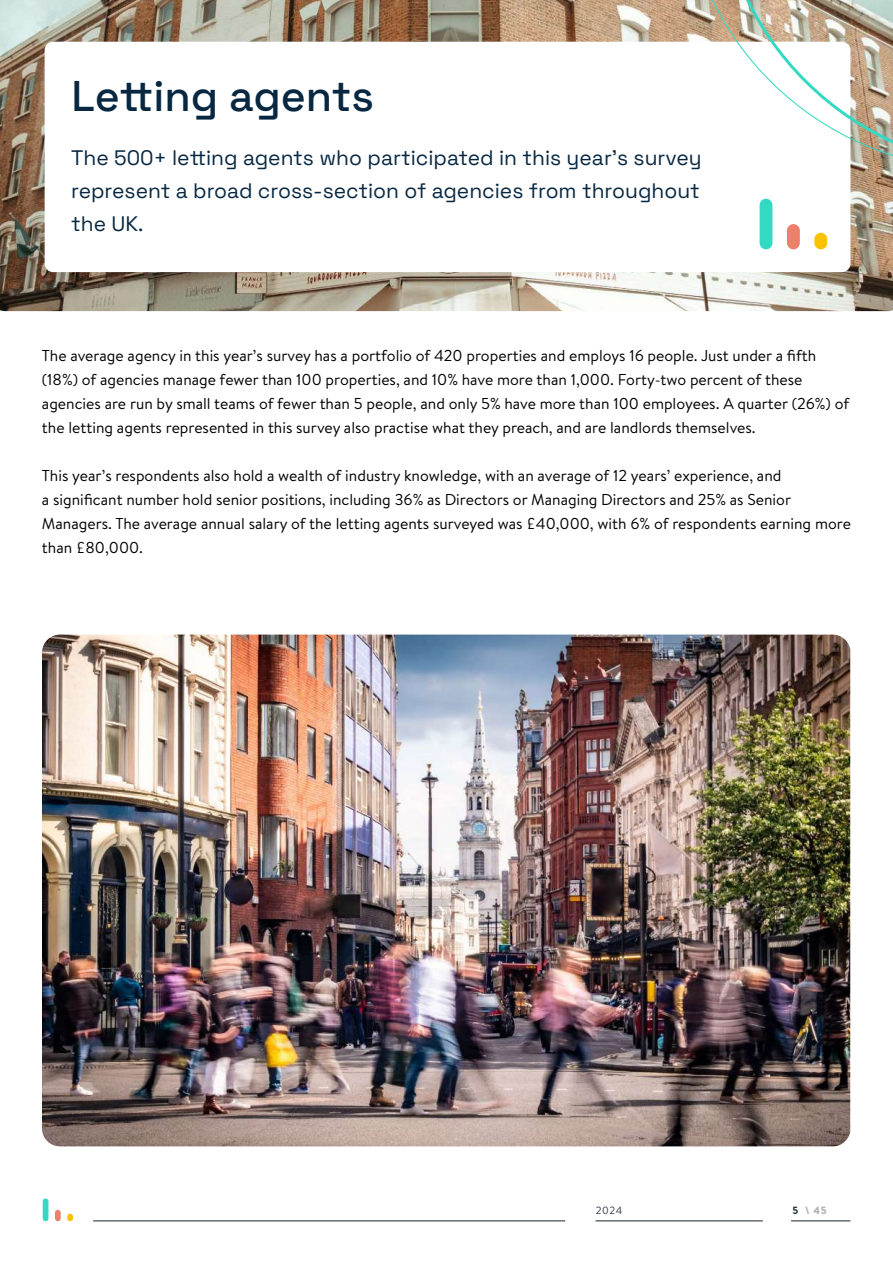
<style>
.page{position:relative;width:893px;height:1263px;background:#fff}
.page>*{position:absolute;margin:0;border:0;box-sizing:border-box;transform-origin:0 0}
.t1{font:300 42.9px "Space Grotesk";color:#082842}
.t2{font:300 21px/33px "Space Grotesk";color:#082842;text-align:justify}
.t3{font:15.75px/24px "Brandon Text";color:#000}
.t4{font:10.5px "Brandon Text";color:#2f3c43}
.t5{font:900 10.5px "Brandon Text";color:#acb1b4}
.s1{color:#2f3c43}
</style>
<div class="page">
<hr style="left:93px;top:1220px;width:472px;height:1px;background:#2f3c43">
<hr style="left:791px;top:1220px;width:59px;height:1px;background:#2f3c43">
<hr style="left:596px;top:1220px;width:167px;height:1px;background:#2f3c43">
<div style="left:43px;top:1198px;width:5px;height:23px;background:#33d9c2;border-radius:3px"></div>
<div style="left:55px;top:1210px;width:6px;height:11px;background:#ed806b;border-radius:3px"></div>
<div style="left:67px;top:1214px;width:6px;height:7px;background:#fac200;border-radius:3px"></div>
<img style="left:0;top:0;width:893px;height:311px">
<div style="left:45px;top:42px;width:805px;height:230px;background:#fff;border-radius:9px"></div>
<div style="left:760px;top:199px;width:12px;height:50px;background:#33d9c2;border-radius:6px"></div>
<div style="left:787px;top:224px;width:13px;height:25px;background:#ed806b;border-radius:6px"></div>
<div style="left:814px;top:233px;width:13px;height:16px;background:#fac200;border-radius:6px"></div>
<svg style="left:682px;top:0;width:211px;height:171px"></svg>
<img style="left:42px;top:634px;width:808px;height:512px">
<h1 class="t1" style="left:71px;top:65px;width:304px">Letting agents</h1>
<h2 class="t2" style="left:71px;top:140px;width:632px">The 500+ letting agents who participated in this year’s survey represent a broad cross-section of agencies from throughout the UK.</h2>
<p class="t3" style="left:42px;top:343px;width:809px">The average agency in this year’s survey has a portfolio of 420 properties and employs 16 people. Just under a fifth (18%) of agencies manage fewer than 100 properties, and 10% have more than 1,000. Forty-two percent of these agencies are run by small teams of fewer than 5 people, and only 5% have more than 100 employees. A quarter (26%) of the letting agents represented in this survey also practise what they preach, and are landlords themselves.</p>
<p class="t3" style="left:42px;top:463px;width:810px">This year’s respondents also hold a wealth of industry knowledge, with an average of 12 years’ experience, and<br>a significant number hold senior positions, including 36% as Directors or Managing Directors and 25% as Senior Managers. The average annual salary of the letting agents surveyed was £40,000, with 6% of respondents earning more than £80,000.</p>
<p class="t4" style="left:596px;top:1203px;width:28px">2024</p>
<p class="t5" style="left:792px;top:1203px;width:36px"><span class="s1">5</span> \ 45</p>
</div>
